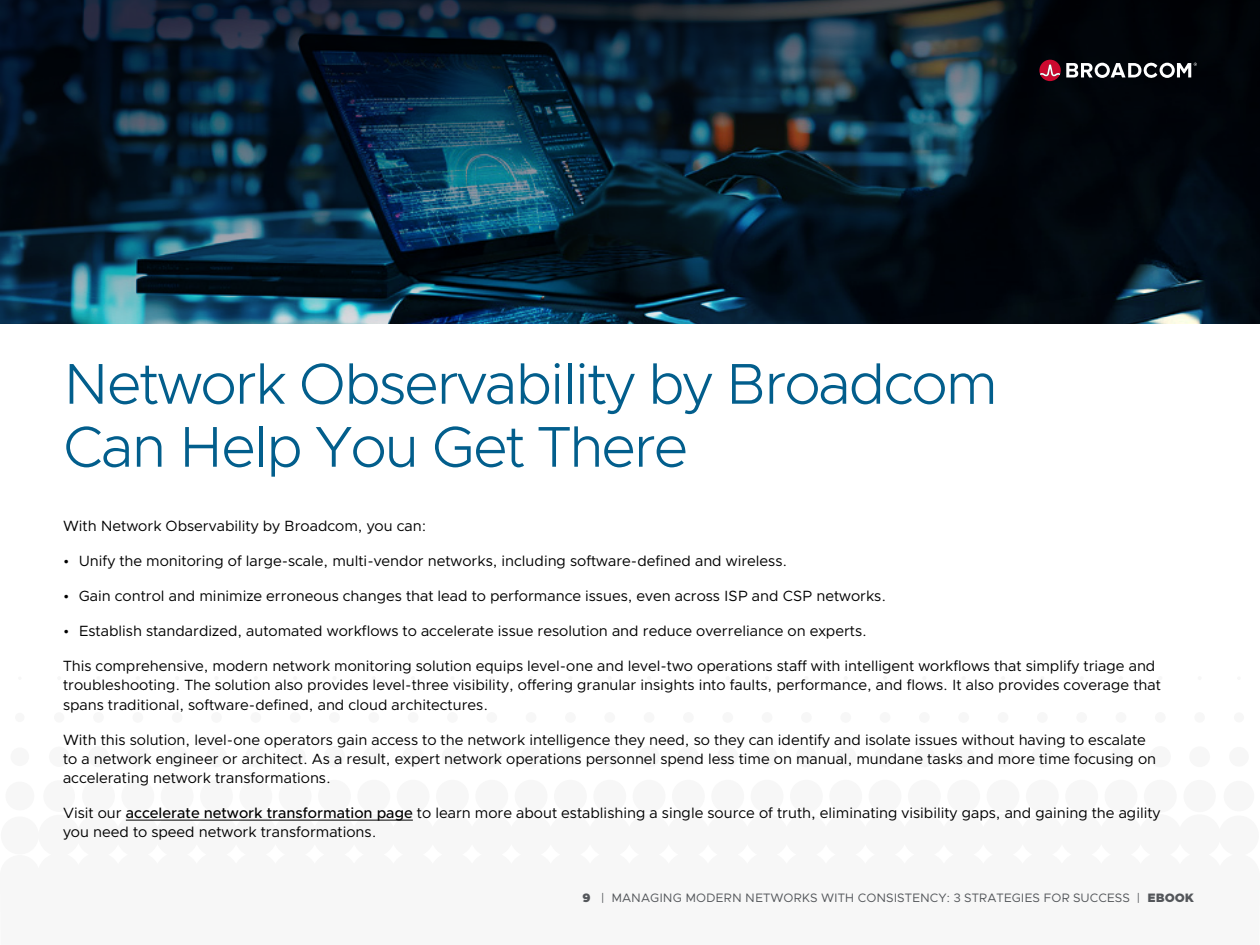
<style>
.page{position:relative;width:1260px;height:945px;background:#fff}
.page>*{position:absolute;margin:0;border:0;box-sizing:border-box;transform-origin:0 0}
.t1{font:300 57.75px/63px "Metropolis";letter-spacing:-.03em;color:#025e8c}
.t2{font:14.88px/19.2px "Metropolis";color:#000}
.t3{font:12.25px "Metropolis";color:#53565a}
.s1{font-weight:500}
.s2{font-weight:900}
</style>
<div class="page">
<div style="left:1234px;top:712px;width:10px;height:10px;background:#f7f7f7;border-radius:50%"></div>
<div style="left:1155px;top:712px;width:11px;height:11px;background:#f7f7f7;border-radius:50%"></div>
<div style="left:1116px;top:712px;width:10px;height:11px;background:#f7f7f7;border-radius:50%"></div>
<div style="left:1076px;top:712px;width:11px;height:11px;background:#f7f7f7;border-radius:50%"></div>
<div style="left:1037px;top:712px;width:11px;height:11px;background:#f7f7f7;border-radius:50%"></div>
<div style="left:998px;top:712px;width:10px;height:11px;background:#f7f7f7;border-radius:50%"></div>
<div style="left:958px;top:712px;width:11px;height:11px;background:#f7f7f7;border-radius:50%"></div>
<div style="left:919px;top:712px;width:11px;height:11px;background:#f7f7f7;border-radius:50%"></div>
<div style="left:880px;top:712px;width:10px;height:11px;background:#f7f7f7;border-radius:50%"></div>
<div style="left:840px;top:712px;width:11px;height:11px;background:#f7f7f7;border-radius:50%"></div>
<div style="left:801px;top:712px;width:11px;height:11px;background:#f7f7f7;border-radius:50%"></div>
<div style="left:762px;top:712px;width:10px;height:11px;background:#f7f7f7;border-radius:50%"></div>
<div style="left:722px;top:712px;width:11px;height:11px;background:#f7f7f7;border-radius:50%"></div>
<div style="left:683px;top:712px;width:11px;height:11px;background:#f7f7f7;border-radius:50%"></div>
<div style="left:644px;top:712px;width:10px;height:11px;background:#f7f7f7;border-radius:50%"></div>
<div style="left:604px;top:712px;width:11px;height:11px;background:#f7f7f7;border-radius:50%"></div>
<div style="left:565px;top:712px;width:11px;height:11px;background:#f7f7f7;border-radius:50%"></div>
<div style="left:526px;top:712px;width:10px;height:11px;background:#f7f7f7;border-radius:50%"></div>
<div style="left:486px;top:712px;width:11px;height:11px;background:#f7f7f7;border-radius:50%"></div>
<div style="left:447px;top:712px;width:11px;height:11px;background:#f7f7f7;border-radius:50%"></div>
<div style="left:408px;top:712px;width:10px;height:11px;background:#f7f7f7;border-radius:50%"></div>
<div style="left:368px;top:712px;width:11px;height:11px;background:#f7f7f7;border-radius:50%"></div>
<div style="left:329px;top:712px;width:11px;height:11px;background:#f7f7f7;border-radius:50%"></div>
<div style="left:290px;top:712px;width:10px;height:11px;background:#f7f7f7;border-radius:50%"></div>
<div style="left:250px;top:712px;width:11px;height:11px;background:#f7f7f7;border-radius:50%"></div>
<div style="left:211px;top:712px;width:11px;height:11px;background:#f7f7f7;border-radius:50%"></div>
<div style="left:172px;top:712px;width:11px;height:11px;background:#f7f7f7;border-radius:50%"></div>
<div style="left:132px;top:712px;width:11px;height:11px;background:#f7f7f7;border-radius:50%"></div>
<div style="left:93px;top:712px;width:11px;height:11px;background:#f7f7f7;border-radius:50%"></div>
<div style="left:1229px;top:747px;width:20px;height:20px;background:#f7f7f7;border-radius:50%"></div>
<div style="left:1189px;top:746px;width:21px;height:21px;background:#f7f7f7;border-radius:50%"></div>
<div style="left:88px;top:746px;width:21px;height:21px;background:#f7f7f7;border-radius:10px"></div>
<div style="left:1184px;top:780px;width:32px;height:32px;background:#f7f7f7;border-radius:50%"></div>
<div style="left:1144px;top:780px;width:33px;height:33px;background:#f7f7f7;border-radius:50%"></div>
<div style="left:1105px;top:780px;width:32px;height:33px;background:#f7f7f7;border-radius:50%"></div>
<div style="left:1065px;top:780px;width:33px;height:33px;background:#f7f7f7;border-radius:50%"></div>
<div style="left:1026px;top:780px;width:33px;height:33px;background:#f7f7f7;border-radius:50%"></div>
<div style="left:987px;top:780px;width:32px;height:33px;background:#f7f7f7;border-radius:50%"></div>
<div style="left:947px;top:780px;width:33px;height:33px;background:#f7f7f7;border-radius:50%"></div>
<div style="left:908px;top:780px;width:33px;height:33px;background:#f7f7f7;border-radius:50%"></div>
<div style="left:869px;top:780px;width:32px;height:33px;background:#f7f7f7;border-radius:50%"></div>
<div style="left:829px;top:780px;width:33px;height:33px;background:#f7f7f7;border-radius:50%"></div>
<div style="left:790px;top:780px;width:33px;height:33px;background:#f7f7f7;border-radius:50%"></div>
<div style="left:751px;top:780px;width:32px;height:33px;background:#f7f7f7;border-radius:50%"></div>
<div style="left:711px;top:780px;width:33px;height:33px;background:#f7f7f7;border-radius:50%"></div>
<div style="left:672px;top:780px;width:33px;height:33px;background:#f7f7f7;border-radius:50%"></div>
<div style="left:633px;top:780px;width:32px;height:33px;background:#f7f7f7;border-radius:50%"></div>
<div style="left:593px;top:780px;width:33px;height:33px;background:#f7f7f7;border-radius:50%"></div>
<div style="left:554px;top:780px;width:33px;height:33px;background:#f7f7f7;border-radius:50%"></div>
<div style="left:515px;top:780px;width:32px;height:33px;background:#f7f7f7;border-radius:50%"></div>
<div style="left:475px;top:780px;width:33px;height:33px;background:#f7f7f7;border-radius:50%"></div>
<div style="left:436px;top:780px;width:33px;height:33px;background:#f7f7f7;border-radius:50%"></div>
<div style="left:397px;top:780px;width:33px;height:33px;background:#f7f7f7;border-radius:50%"></div>
<div style="left:357px;top:780px;width:33px;height:33px;background:#f7f7f7;border-radius:50%"></div>
<div style="left:318px;top:780px;width:33px;height:33px;background:#f7f7f7;border-radius:50%"></div>
<div style="left:279px;top:780px;width:33px;height:33px;background:#f7f7f7;border-radius:50%"></div>
<div style="left:239px;top:780px;width:33px;height:33px;background:#f7f7f7;border-radius:50%"></div>
<div style="left:200px;top:780px;width:33px;height:33px;background:#f7f7f7;border-radius:50%"></div>
<div style="left:161px;top:780px;width:33px;height:33px;background:#f7f7f7;border-radius:50%"></div>
<div style="left:121px;top:780px;width:33px;height:33px;background:#f7f7f7;border-radius:50%"></div>
<div style="left:82px;top:780px;width:33px;height:32px;background:#f7f7f7;border-radius:50%"></div>
<div style="left:43px;top:780px;width:32px;height:32px;background:#f7f7f7;border-radius:16px"></div>
<svg style="left:0;top:0;width:1260px;height:324px;background:#0a2231"></svg>
<hr style="left:126px;top:820px;width:287px;height:1px;background:#000">
<svg style="left:1039px;top:60px;width:158px;height:31px;background:#3e363b"></svg>
<h1 class="t1" style="left:63px;top:352px;width:936px">Network Observability by Broadcom<br>Can Help You Get There</h1>
<p class="t2" style="left:63px;top:516px;width:365px">With Network Observability by Broadcom, you can:</p>
<p class="t2" style="left:63px;top:551px;width:726px">• Unify the monitoring of large-scale, multi-vendor networks, including software-defined and wireless.</p>
<p class="t2" style="left:63px;top:586px;width:825px">• Gain control and minimize erroneous changes that lead to performance issues, even across ISP and CSP networks.</p>
<p class="t2" style="left:63px;top:621px;width:806px">• Establish standardized, automated workflows to accelerate issue resolution and reduce overreliance on experts.</p>
<p class="t2" style="left:63px;top:656px;width:1099px">This comprehensive, modern network monitoring solution equips level-one and level-two operations staff with intelligent workflows that simplify triage and troubleshooting. The solution also provides level-three visibility, offering granular insights into faults, performance, and flows. It also provides coverage that spans traditional, software-defined, and cloud architectures.</p>
<p class="t2" style="left:63px;top:730px;width:1095px">With this solution, level-one operators gain access to the network intelligence they need, so they can identify and isolate issues without having to escalate to a network engineer or architect. As a result, expert network operations personnel spend less time on manual, mundane tasks and more time focusing on accelerating network transformations.</p>
<p class="t2" style="left:63px;top:803px;width:1099px">Visit our <span class="s1">accelerate network transformation page</span> to learn more about establishing a single source of truth, eliminating visibility gaps, and gaining the agility you need to speed network transformations.</p>
<p class="t3" style="left:582px;top:890px;width:613px"><span class="s2">9</span> | MANAGING MODERN NETWORKS WITH CONSISTENCY: 3 STRATEGIES FOR SUCCESS | <span class="s2">EBOOK</span></p>
</div>
